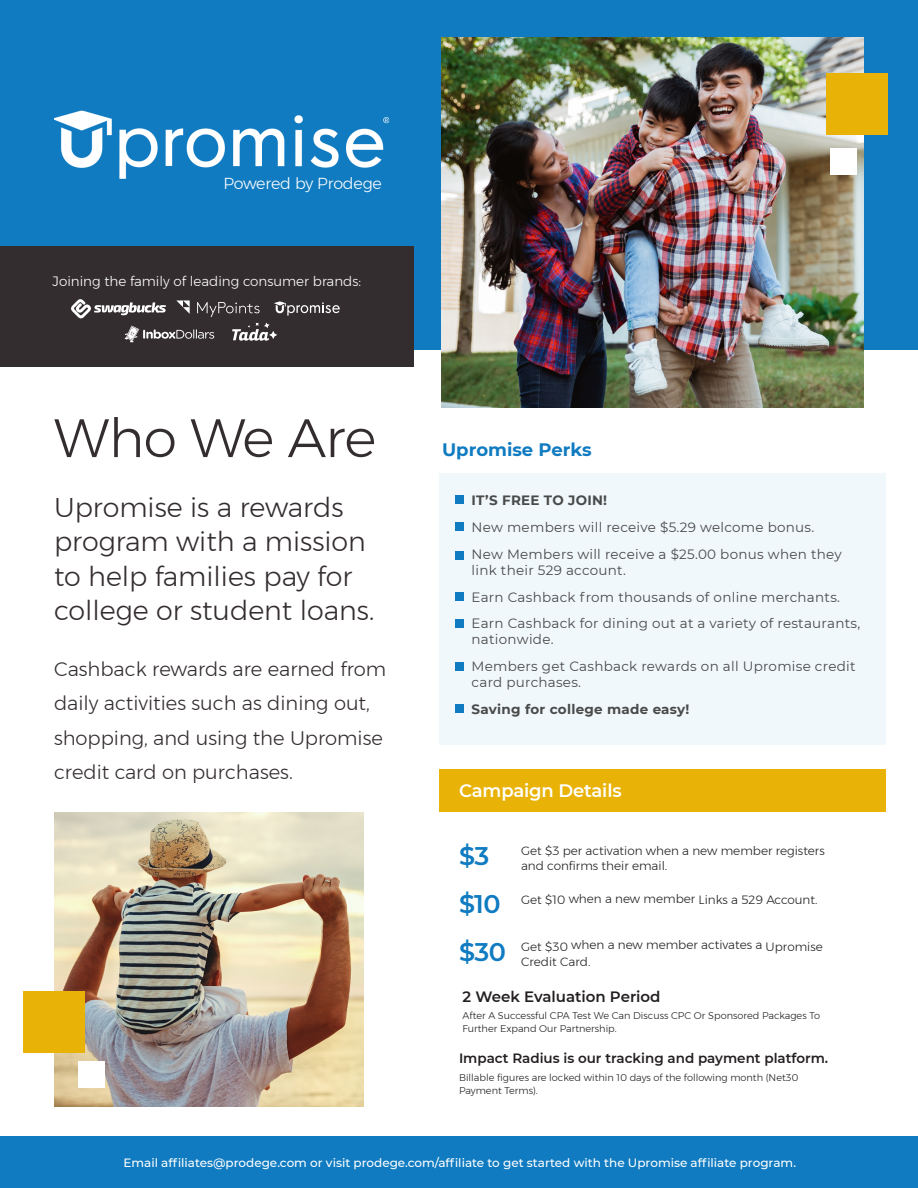
<style>
.page{position:relative;width:918px;height:1188px;background:#fff}
.page>*{position:absolute;margin:0;border:0;box-sizing:border-box;transform-origin:0 0}
.t1{font:300 54px "Montserrat";letter-spacing:-.015em;color:#332d30}
.t2{font:300 27px/34.5px "Montserrat";color:#332d30}
.t3{font:600 25.5px "Montserrat";color:#107bc1}
.t4{font:300 19.5px/34.5px "Montserrat";color:#332d30}
.t5{font:600 18px "Montserrat";letter-spacing:-.01em;color:#fff}
.t6{font:700 18px "Montserrat";color:#107bc1}
.t7{font:300 15.9px "Montserrat";letter-spacing:-.01em;color:#fff}
.t8{font:600 15px "Montserrat";color:#231f20}
.t9{font:13.5px/16.2px "Montserrat";letter-spacing:.02em;color:#494a4a}
.t10{font:600 13.5px "Montserrat";color:#231f20}
.t11{font:700 13.5px "Montserrat";letter-spacing:.02em;color:#494a4a}
.t12{font:300 13.5px "Montserrat";color:#fff}
.t13{font:300 12px/15px "Montserrat";color:#231f20}
.t14{font:500 12px "Montserrat";color:#fff}
.t15{font:300 9.75px/13.5px "Montserrat";color:#231f20}
</style>
<div class="page">
<div style="left:1px;top:1136px;width:917px;height:52px;background:#107bc1"></div>
<div style="left:440px;top:473px;width:446px;height:271px;background:#f1f8fb"></div>
<div style="left:440px;top:769px;width:446px;height:43px;background:#e9b206"></div>
<div style="left:0;top:0;width:918px;height:350px;background:#107bc1"></div>
<div style="left:455px;top:495px;width:8px;height:9px;background:#107bc1"></div>
<div style="left:455px;top:523px;width:8px;height:8px;background:#107bc1"></div>
<div style="left:455px;top:551px;width:8px;height:8px;background:#107bc1"></div>
<div style="left:455px;top:593px;width:8px;height:8px;background:#107bc1"></div>
<div style="left:0;top:246px;width:414px;height:121px;background:#332d30"></div>
<svg style="left:197px;top:302px;width:63px;height:15px"></svg>
<svg style="left:176px;top:300px;width:14px;height:14px"></svg>
<svg style="left:71px;top:299px;width:95px;height:20px"></svg>
<svg style="left:125px;top:326px;width:89px;height:16px"></svg>
<svg style="left:274px;top:301px;width:66px;height:15px"></svg>
<img style="left:441px;top:37px;width:422px;height:371px">
<div style="left:830px;top:148px;width:27px;height:27px;background:#fff"></div>
<div style="left:826px;top:73px;width:62px;height:61px;background:#e9b206"></div>
<img style="left:54px;top:110px;width:336px;height:69px">
<img style="left:54px;top:812px;width:309px;height:294px">
<div style="left:78px;top:1061px;width:27px;height:27px;background:#fff"></div>
<div style="left:23px;top:992px;width:62px;height:61px;background:#e9b206"></div>
<div style="left:455px;top:619px;width:8px;height:8px;background:#107bc1"></div>
<div style="left:455px;top:663px;width:8px;height:8px;background:#107bc1"></div>
<div style="left:455px;top:705px;width:8px;height:8px;background:#107bc1"></div>
<svg style="left:232px;top:323px;width:45px;height:18px"></svg>
<p class="t7" style="left:223px;top:172px;width:160px">Powered by Prodege</p>
<p class="t12" style="left:53px;top:271px;width:310px">Joining the family of leading consumer brands:</p>
<p class="t1" style="left:54px;top:397px;width:324px">Who We Are</p>
<p class="t2" style="left:54px;top:489px;width:322px">Upromise is a rewards program with a mission to help families pay for college or student loans.</p>
<p class="t4" style="left:54px;top:651px;width:334px">Cashback rewards are earned from daily activities such as dining out, shopping, and using the Upromise credit card on purchases.</p>
<p class="t6" style="left:442px;top:436px;width:151px">Upromise Perks</p>
<p class="t11" style="left:472px;top:491px;width:137px">IT’S FREE TO JOIN!</p>
<p class="t9" style="left:472px;top:519px;width:344px">New members will receive $5.29 welcome bonus.</p>
<p class="t9" style="left:472px;top:545px;width:372px">New Members will receive a $25.00 bonus when they</p>
<p class="t9" style="left:472px;top:561px;width:156px">link their 529 account.</p>
<p class="t9" style="left:472px;top:588px;width:370px">Earn Cashback from thousands of online merchants.</p>
<p class="t9" style="left:472px;top:615px;width:390px">Earn Cashback for dining out at a variety of restaurants, nationwide.</p>
<p class="t9" style="left:472px;top:658px;width:386px">Members get Cashback rewards on all Upromise credit card purchases.</p>
<p class="t11" style="left:472px;top:700px;width:219px">Saving for college made easy!</p>
<p class="t5" style="left:459px;top:778px;width:164px">Campaign Details</p>
<p class="t3" style="left:459px;top:838px;width:32px">$3</p>
<p class="t13" style="left:521px;top:843px;width:305px">Get $3 per activation when a new member registers and confirms their email.</p>
<p class="t3" style="left:459px;top:886px;width:43px">$10</p>
<p class="t13" style="left:521px;top:892px;width:298px">Get $10 when a new member Links a 529 Account.</p>
<p class="t3" style="left:459px;top:934px;width:48px">$30</p>
<p class="t13" style="left:521px;top:937px;width:303px;line-height:16.5px">Get $30 when a new member activates a Upromise<br>Credit Card.</p>
<p class="t8" style="left:463px;top:986px;width:200px">2 Week Evaluation Period</p>
<p class="t15" style="left:463px;top:1008px;width:359px">After A Successful CPA Test We Can Discuss CPC Or Sponsored Packages To<br>Further Expand Our Partnership.</p>
<p class="t10" style="left:459px;top:1048px;width:371px">Impact Radius is our tracking and payment platform.</p>
<p class="t15" style="left:459px;top:1070px;width:341px">Billable figures are locked within 10 days of the following month (Net30<br>Payment Terms).</p>
<p class="t14" style="left:123px;top:1154px;width:674px">Email affiliates@prodege.com or visit prodege.com/affiliate to get started with the Upromise affiliate program.</p>
</div>
